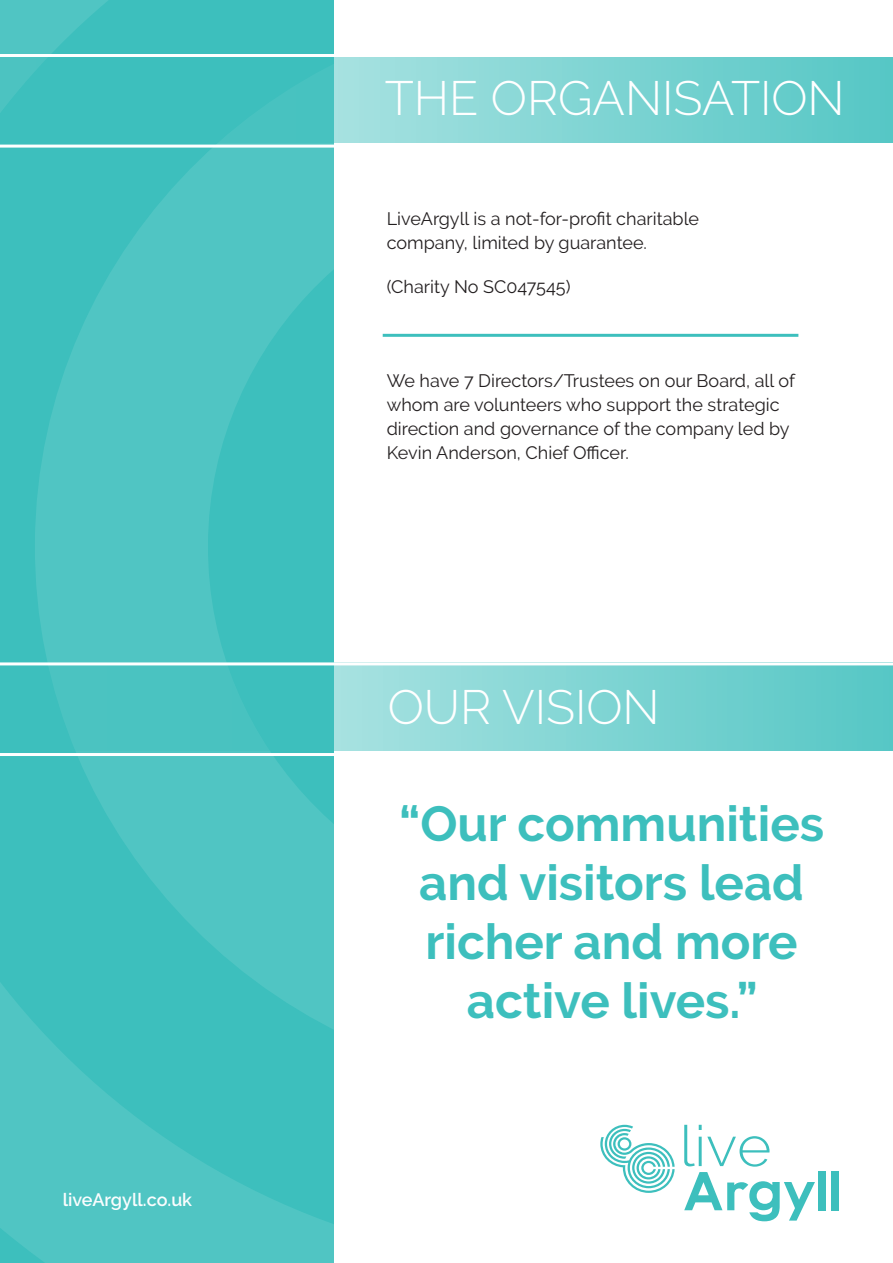
<style>
.page{position:relative;width:893px;height:1263px;background:#fff}
.page>*{position:absolute;margin:0;border:0;box-sizing:border-box;transform-origin:0 0}
.t1{font:700 49.2px/58.9px "Raleway";color:#3dbfbd;text-align:center}
.t2{font:300 48px "Raleway";color:#fff}
.t3{font:18px/24px "Raleway";color:#231f20}
.t4{font:600 18px "Raleway";color:#fbfdfe}
</style>
<div class="page">
<svg style="left:0;top:0;width:334px;height:1263px;background:#46c2c0"></svg>
<svg style="left:0;top:57px;width:893px;height:85px;background:#66ccca"></svg>
<hr style="left:0;top:54px;width:893px;height:3px;background:#fff">
<hr style="left:0;top:145px;width:893px;height:3px;background:#fff">
<svg style="left:600px;top:1125px;width:75px;height:68px"></svg>
<svg style="left:684px;top:1125px;width:131px;height:96px"></svg>
<div style="left:818px;top:1171px;width:8px;height:39px;background:#3dbfbd"></div>
<div style="left:832px;top:1171px;width:7px;height:39px;background:#3dbfbd"></div>
<hr style="left:383px;top:334px;width:415px;height:3px;background:#3dbfbd">
<svg style="left:0;top:665px;width:893px;height:86px;background:#68cdcb"></svg>
<hr style="left:0;top:662px;width:893px;height:3px;background:#fff">
<hr style="left:0;top:753px;width:893px;height:3px;background:#fff">
<p class="t4" style="left:63px;top:1189px;width:131px">liveArgyll.co.uk</p>
<p class="t2" style="left:385px;top:70px;width:461px">THE ORGANISATION</p>
<p class="t3" style="left:387px;top:207px;width:314px">LiveArgyll is a not-for-profit charitable company, limited by guarantee.</p>
<p class="t3" style="left:387px;top:274px;width:185px">(Charity No SC047545)</p>
<p class="t3" style="left:387px;top:368px;width:410px">We have 7 Directors/Trustees on our Board, all of whom are volunteers who support the strategic direction and governance of the company led by Kevin Anderson, Chief Officer.</p>
<p class="t2" style="left:388px;top:679px;width:273px">OUR VISION</p>
<p class="t1" style="left:399px;top:795px;width:427px">“Our communities and visitors lead richer and more active lives.”</p>
</div>
